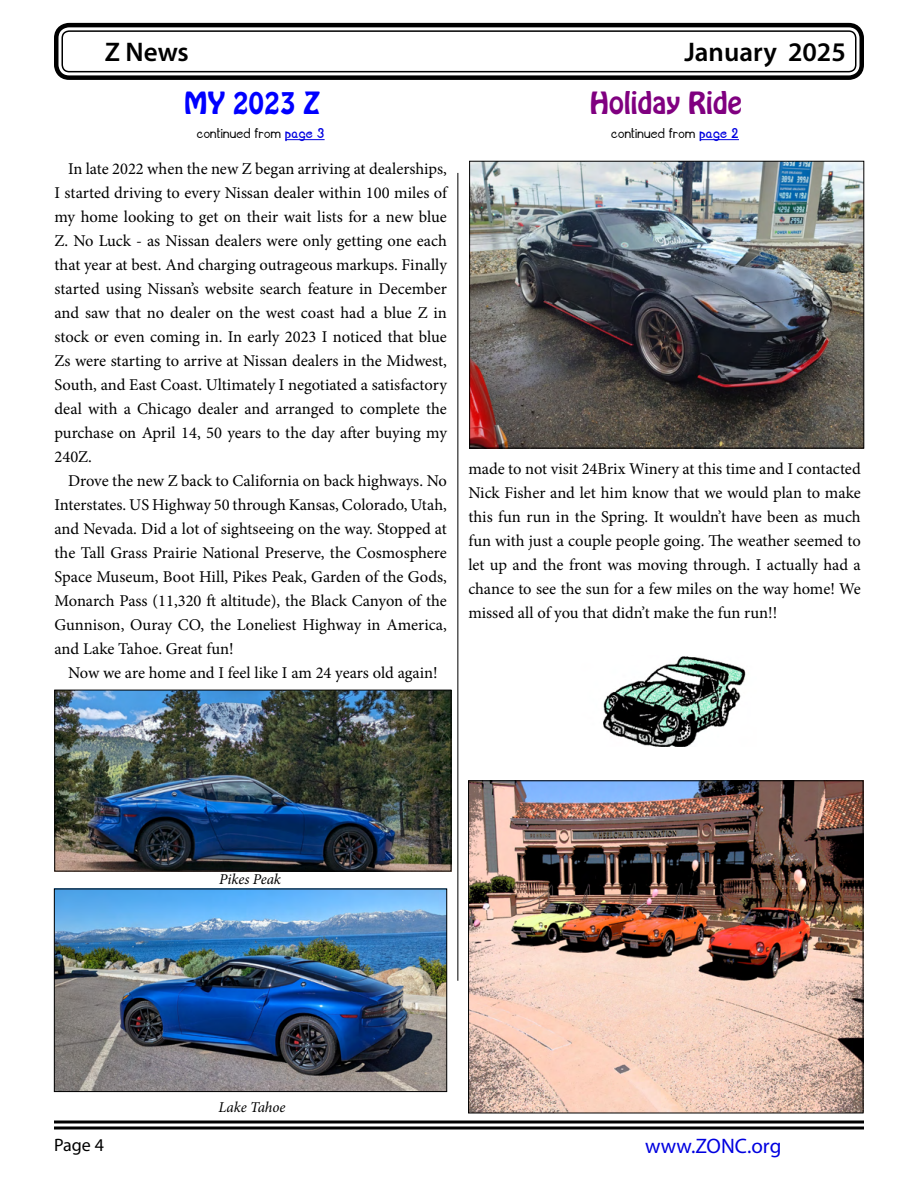
<style>
.page{position:relative;width:918px;height:1188px;background:#fff}
.page>*{position:absolute;margin:0;border:0;box-sizing:border-box;transform-origin:0 0}
.t1{font:600 27px "Myriad Pro";color:#000}
.Headline_B___W{font:27px "Hobo Std";color:#800080}
.Headline_B___W-2{font:27px "Hobo Std";color:#00f}
.t2{font:21px "Myriad Pro";color:#0000e0}
.t3{font:18px "Myriad Pro";color:#000}
.minion_11_no_space{font:16.5px/24px "Minion Pro";letter-spacing:-.005em;color:#000;text-align:justify}
.Continued{font:16.5px "Bernaise";color:#000}
.t4{font:italic 15px "Minion Pro";letter-spacing:-.005em;color:#000}
.s1{font-weight:700;color:#0000e0}
</style>
<div class="page">
<div style="left:54px;top:23px;width:810px;height:57px;border:4px solid #000;border-radius:13px"></div>
<div style="left:61px;top:30px;width:796px;height:42px;border:2px solid #000;border-radius:7px"></div>
<hr style="left:54px;top:1121px;width:810px;height:2px;background:#000">
<hr style="left:54px;top:1127px;width:810px;height:2px;background:#000">
<img style="left:471px;top:163px;width:391px;height:283px">
<div style="left:469px;top:161px;width:395px;height:287px;border:1px solid #000"></div>
<img style="left:470px;top:783px;width:391px;height:328px">
<div style="left:468px;top:781px;width:395px;height:332px;border:1px solid #000"></div>
<img style="left:603px;top:656px;width:143px;height:90px">
<hr style="left:700px;top:139px;width:39px;height:1px;background:#0000e0">
<hr style="left:286px;top:139px;width:39px;height:1px;background:#0000e0">
<img style="left:56px;top:891px;width:389px;height:199px">
<div style="left:54px;top:889px;width:393px;height:203px;border:1px solid #000"></div>
<img style="left:57px;top:692px;width:392px;height:177px">
<div style="left:55px;top:690px;width:396px;height:181px;border:1px solid #000"></div>
<hr style="left:458px;top:173px;width:1px;height:808px;background:#000">
<h1 class="t1" style="left:105px;top:35px;width:86px">Z News</h1>
<h1 class="t1" style="left:684px;top:35px;width:163px">January 2025</h1>
<p class="Headline_B___W-2" style="left:184px;top:84px;width:137px">MY 2023 Z</p>
<p class="Continued" style="left:197px;top:125px;width:129px">continued from <span class="s1">page 3</span></p>
<p class="minion_11_no_space" style="left:55px;top:157px;width:394px;text-indent:13px">In late 2022 when the new Z began arriving at dealerships, I started driving to every Nissan dealer within 100 miles of my home looking to get on their wait lists for a new blue Z. No Luck - as Nissan dealers were only getting one each that year at best. And charging outrageous markups. Finally started using Nissan’s website search feature in December and saw that no dealer on the west coast had a blue Z in stock or even coming in. In early 2023 I noticed that blue Zs were starting to arrive at Nissan dealers in the Midwest, South, and East Coast. Ultimately I negotiated a satisfactory deal with a Chicago dealer and arranged to complete the purchase on April 14, 50 years to the day after buying my 240Z.</p>
<p class="minion_11_no_space" style="left:55px;top:469px;width:394px;text-indent:13px">Drove the new Z back to California on back highways. No Interstates. US Highway 50 through Kansas, Colorado, Utah, and Nevada. Did a lot of sightseeing on the way. Stopped at the Tall Grass Prairie National Preserve, the Cosmosphere Space Museum, Boot Hill, Pikes Peak, Garden of the Gods, Monarch Pass (11,320 ft altitude), the Black Canyon of the Gunnison, Ouray CO, the Loneliest Highway in America, and Lake Tahoe. Great fun!</p>
<p class="minion_11_no_space" style="left:68px;top:661px;width:371px">Now we are home and I feel like I am 24 years old again!</p>
<p class="Headline_B___W" style="left:590px;top:84px;width:154px">Holiday Ride</p>
<p class="Continued" style="left:611px;top:125px;width:129px">continued from <span class="s1">page 2</span></p>
<p class="minion_11_no_space" style="left:468px;top:457px;width:394px">made to not visit 24Brix Winery at this time and I contacted Nick Fisher and let him know that we would plan to make this fun run in the Spring. It wouldn’t have been as much fun with just a couple people going. The weather seemed to let up and the front was moving through. I actually had a chance to see the sun for a few miles on the way home! We missed all of you that didn’t make the fun run!!</p>
<p class="t4" style="left:219px;top:869px;width:63px">Pikes Peak</p>
<p class="t4" style="left:219px;top:1097px;width:68px">Lake Tahoe</p>
<p class="t3" style="left:54px;top:1134px;width:51px">Page 4</p>
<p class="t2" style="left:645px;top:1133px;width:138px">www.ZONC.org</p>
</div>
